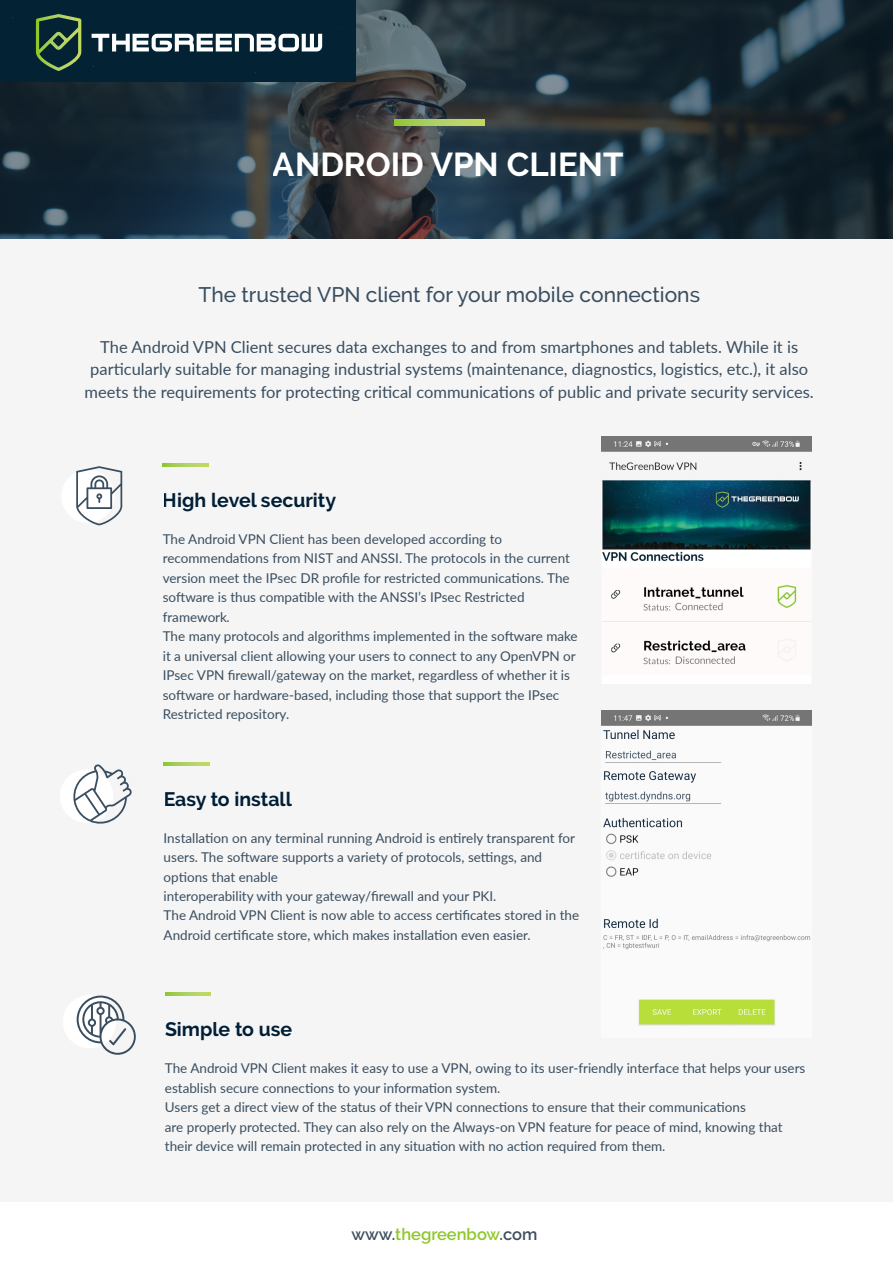
<style>
.page{position:relative;width:893px;height:1263px;background:#fff}
.page>*{position:absolute;margin:0;border:0;box-sizing:border-box;transform-origin:0 0}
.t1{font:700 33px "Raleway";color:#fff}
.t2{font:500 21px "Raleway";color:#3a4e5f}
.t3{font:700 19.5px "Raleway";color:#001e35}
.t4{font:16.5px/22.5px "Lato";color:#3a4e5f;text-align:center}
.t5{font:16.5px "Lato";color:#3d4d5f;scale:.94 1}
.t6{font:600 16.5px "Raleway";color:#8dc728}
.t7{font:13.5px/19.5px "Lato";color:#3a4e5f}
.s1{color:#3d4d5f}
</style>
<div class="page">
<div style="left:0;top:235px;width:893px;height:967px;background:#f5f5f5"></div>
<svg style="left:163px;top:463px;width:45px;height:3px"></svg>
<div style="left:61px;top:469px;width:54px;height:54px;background:#fff;border-radius:50%"></div>
<svg style="left:76px;top:466px;width:46px;height:59px"></svg>
<svg style="left:164px;top:762px;width:45px;height:3px"></svg>
<div style="left:60px;top:769px;width:53px;height:54px;background:#fff;border-radius:50%"></div>
<svg style="left:73px;top:764px;width:59px;height:60px"></svg>
<svg style="left:165px;top:993px;width:45px;height:3px"></svg>
<div style="left:63px;top:995px;width:53px;height:53px;background:#fff;border-radius:50%"></div>
<svg style="left:77px;top:995px;width:59px;height:60px"></svg>
<img style="left:602px;top:710px;width:210px;height:316px">
<img style="left:602px;top:436px;width:210px;height:229px">
<svg style="left:0;top:0;width:893px;height:238px;background:#23333c"></svg>
<div style="left:0;top:0;width:355px;height:82px;background:#032233"></div>
<svg style="left:92px;top:34px;width:230px;height:18px"></svg>
<svg style="left:36px;top:14px;width:45px;height:57px"></svg>
<svg style="left:395px;top:120px;width:90px;height:6px"></svg>
<h1 class="t1" style="left:273px;top:146px;width:352px">ANDROID VPN CLIENT</h1>
<h2 class="t2" style="left:199px;top:283px;width:503px">The trusted VPN client for your mobile connections</h2>
<p class="t4" style="left:85px;top:335px;width:731px">The Android VPN Client secures data exchanges to and from smartphones and tablets. While it is particularly suitable for managing industrial systems (maintenance, diagnostics, logistics, etc.), it also meets the requirements for protecting critical communications of public and private security services.</p>
<h3 class="t3" style="left:163px;top:489px;width:175px">High level security</h3>
<p class="t7" style="left:163px;top:528px;width:416px">The Android VPN Client has been developed according to recommendations from NIST and ANSSI. The protocols in the current version meet the IPsec DR profile for restricted communications. The software is thus compatible with the ANSSI’s IPsec Restricted framework.<br>The many protocols and algorithms implemented in the software make it a universal client allowing your users to connect to any OpenVPN or IPsec VPN firewall/gateway on the market, regardless of whether it is software or hardware-based, including those that support the IPsec Restricted repository.</p>
<h3 class="t3" style="left:164px;top:787px;width:130px">Easy to install</h3>
<p class="t7" style="left:164px;top:827px;width:417px">Installation on any terminal running Android is entirely transparent for users. The software supports a variety of protocols, settings, and options that enable<br>interoperability with your gateway/firewall and your PKI.<br>The Android VPN Client is now able to access certificates stored in the Android certificate store, which makes installation even easier.</p>
<h3 class="t3" style="left:165px;top:1018px;width:129px">Simple to use</h3>
<p class="t7" style="left:165px;top:1058px;width:642px">The Android VPN Client makes it easy to use a VPN, owing to its user-friendly interface that helps your users establish secure connections to your information system.<br>Users get a direct view of the status of their VPN connections to ensure that their communications<br>are properly protected. They can also rely on the Always-on VPN feature for peace of mind, knowing that their device will remain protected in any situation with no action required from them.</p>
<p class="t5" style="left:254px;top:1064px;width:276px">Ref : 20211121_DS_VPN_6.8_FR_1.0</p>
<p class="t6" style="left:351px;top:1225px;width:187px"><span class="s1">www.</span>thegreenbow<span class="s1">.com</span></p>
</div>
